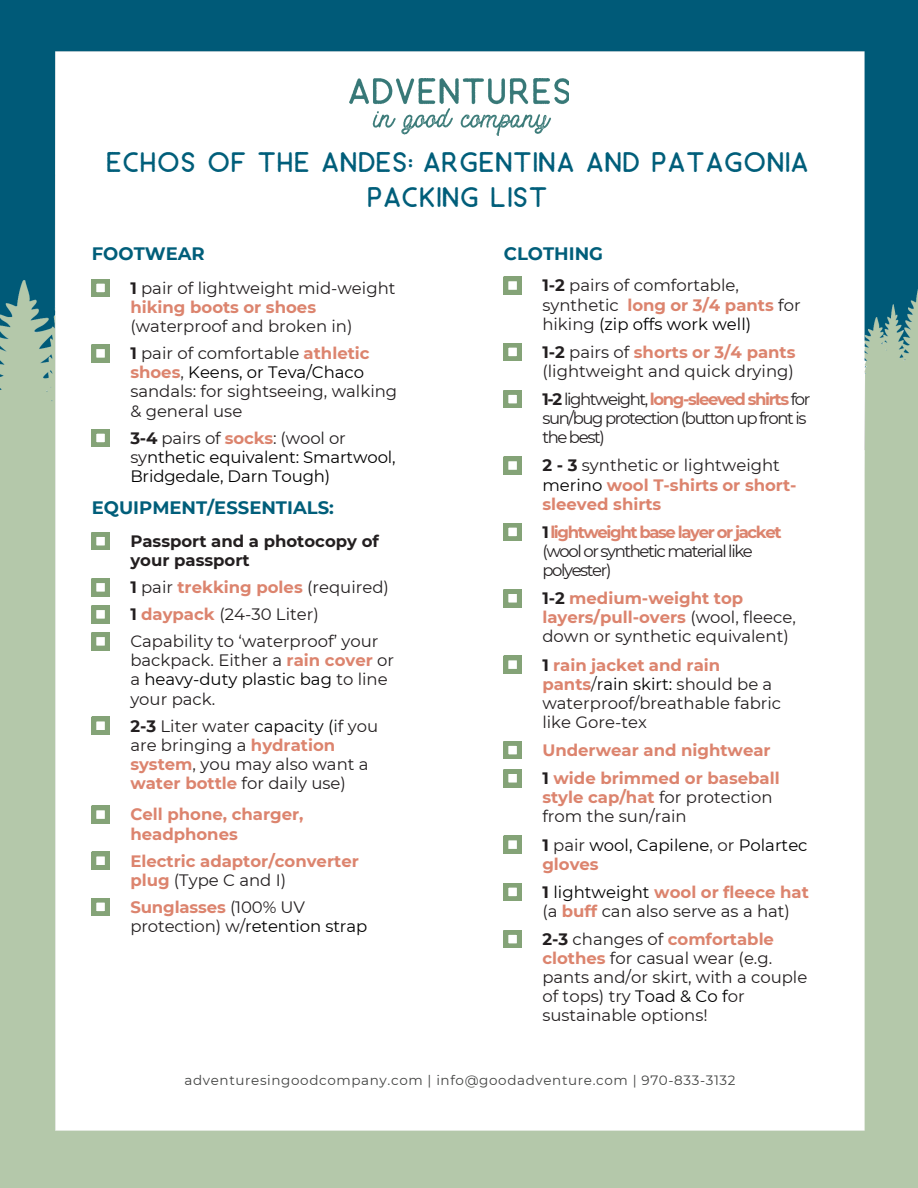
<style>
.page{position:relative;width:918px;height:1188px;background:#fff}
.page>*{position:absolute;margin:0;border:0;box-sizing:border-box;transform-origin:0 0}
.t1{font:27px/34.8px "Motherline Sans Rough";color:#005e7a;text-align:center}
.t2{font:700 18px "Montserrat";color:#005e7a}
.t3{font:16.5px/19.2px "Montserrat";color:#231f20}
.t4{font:700 16.5px/19.2px "Montserrat";color:#dc846e}
.t5{font:16.5px/19.2px "Montserrat";letter-spacing:-.085em;color:#231f20}
.t6{font:16.5px/19.2px "Montserrat";letter-spacing:-.01em;color:#000}
.t7{font:700 16.5px/19.2px "Montserrat";color:#231f20}
.t8{font:13.5px "Montserrat";letter-spacing:.045em;color:#424342}
.s1{font-weight:700}
.s2{font-weight:700;color:#dc846e}
.s3{color:#000}
.s4{font-weight:700;color:#231f20}
.s5{color:#231f20}
.s6{font-weight:400;color:#231f20}
.s7{font-weight:400;color:#000}
</style>
<div class="page">
<img style="left:0;top:0;width:918px;height:1188px">
<img style="left:350px;top:79px;width:219px;height:57px">
<svg style="left:92px;top:429px;width:17px;height:18px"></svg>
<svg style="left:504px;top:930px;width:17px;height:18px"></svg>
<svg style="left:92px;top:579px;width:17px;height:17px"></svg>
<svg style="left:92px;top:606px;width:17px;height:17px"></svg>
<svg style="left:92px;top:633px;width:17px;height:17px"></svg>
<svg style="left:92px;top:279px;width:17px;height:18px"></svg>
<svg style="left:92px;top:345px;width:17px;height:17px"></svg>
<svg style="left:92px;top:532px;width:17px;height:18px"></svg>
<svg style="left:504px;top:343px;width:17px;height:18px"></svg>
<svg style="left:504px;top:390px;width:17px;height:18px"></svg>
<svg style="left:504px;top:590px;width:17px;height:17px"></svg>
<svg style="left:504px;top:457px;width:17px;height:17px"></svg>
<svg style="left:504px;top:523px;width:17px;height:18px"></svg>
<svg style="left:504px;top:656px;width:17px;height:17px"></svg>
<svg style="left:504px;top:770px;width:17px;height:17px"></svg>
<svg style="left:504px;top:741px;width:17px;height:18px"></svg>
<svg style="left:504px;top:836px;width:17px;height:17px"></svg>
<svg style="left:504px;top:883px;width:17px;height:18px"></svg>
<svg style="left:92px;top:717px;width:17px;height:17px"></svg>
<svg style="left:504px;top:277px;width:17px;height:17px"></svg>
<svg style="left:92px;top:806px;width:17px;height:17px"></svg>
<svg style="left:92px;top:852px;width:17px;height:17px"></svg>
<svg style="left:92px;top:898px;width:17px;height:18px"></svg>
<p class="t1" style="left:107px;top:146px;width:705px">ECHOS OF THE ANDES: ARGENTINA AND PATAGONIA<br>PACKING LIST</p>
<p class="t2" style="left:92px;top:243px;width:115px">FOOTWEAR</p>
<h2 class="t3" style="left:130px;top:278px;width:267px"><span class="s1">1</span> pair of lightweight mid-weight <span class="s2">hiking boots or shoes </span>(waterproof and broken in)</h2>
<p class="t3" style="left:130px;top:344px;width:268px"><span class="s1">1</span> pair of comfortable <span class="s2">athletic shoes</span>, <span class="s3">Keens, or Teva/Chaco </span>sandals: for sightseeing, walking &amp; general use</p>
<h1 class="t6" style="left:130px;top:428px;width:267px"><span class="s4">3-4</span> <span class="s5">pairs of</span> <span class="s2">socks</span><span class="s5">: (wool or sy</span>nthetic equivalent: Smartwool,<br>Bridgedale, Darn Tough)</h1>
<p class="t2" style="left:92px;top:497px;width:244px">EQUIPMENT/ESSENTIALS:</p>
<p class="t7" style="left:130px;top:532px;width:250px">Passport and a photocopy of your passport</p>
<p class="t3" style="left:130px;top:578px;width:260px"><span class="s1">1</span> pair <span class="s2">trekking poles</span> (required)</p>
<p class="t3" style="left:130px;top:605px;width:190px"><span class="s1">1</span> <span class="s2">daypack</span> (24-30 Liter)</p>
<p class="t3" style="left:130px;top:632px;width:265px">Capability to ‘waterproof’ your backpack. Either a <span class="s2">rain cover</span> or a <span class="s3">heavy-duty plastic bag</span> to line your pack.</p>
<p class="t3" style="left:130px;top:716px;width:249px"><span class="s1">2-3</span> Liter water <span class="s3">capacity (</span>if you are bringing a <span class="s2">hydration system</span>, you may also want a <span class="s2">water bottle</span> for daily use)</p>
<h2 class="t4" style="left:130px;top:805px;width:175px">Cell phone, charger, headphones</h2>
<p class="t4" style="left:130px;top:851px;width:230px">Electric adaptor/converter plug <span class="s6">(Type C and I)</span></p>
<p class="t3" style="left:130px;top:897px;width:238px"><span class="s2">Sunglasses</span> (100% UV protection) w/<span class="s3">retention strap</span></p>
<h2 class="t2" style="left:504px;top:243px;width:101px">CLOTHING</h2>
<p class="t3" style="left:542px;top:276px;width:260px"><span class="s1">1-2</span> pairs of comfortable, synthetic <span class="s2">long or 3/4 pants</span> for hiking <span class="s3">(zip offs work well)</span></p>
<p class="t4" style="left:542px;top:342px;width:255px"><span class="s5">1-2</span> <span class="s6">pairs of</span> shorts or 3/4 pants</p>
<p class="t3" style="left:542px;top:361px;width:253px">(lightweight and quick drying)</p>
<p class="t5" style="left:542px;top:389px;width:270px"><span class="s1">1-2</span> lightweight, <span class="s2">long-sleeved shirts</span> for sun/bug protection (button up front is the best)</p>
<p class="t4" style="left:542px;top:456px;width:256px"><span class="s5">2 - 3</span> <span class="s6">synthetic or lightweight </span><span class="s7">merino</span> wool T-shirts or short&shy;sleeved shirts</p>
<p class="t5" style="left:542px;top:522px;width:241px"><span class="s1">1</span> <span class="s2">lightweight base layer or jacket </span>(wool or synthetic material like polyester)</p>
<p class="t3" style="left:542px;top:589px;width:255px"><span class="s1">1-2</span> <span class="s2">medium-weight top layers/pull-overs</span> (wool, fleece, down or synthetic equivalent)</p>
<p class="t3" style="left:542px;top:655px;width:240px"><span class="s1">1</span> <span class="s2">rain jacket and rain pants</span>/<span class="s3">rain skirt:</span> should be a waterproof/breathable fabric like Gore-tex</p>
<p class="t4" style="left:542px;top:740px;width:230px">Underwear and nightwear</p>
<p class="t4" style="left:542px;top:769px;width:239px"><span class="s5">1</span> wide brimmed or baseball style cap/hat <span class="s6">for protection from the sun/rain</span></p>
<p class="t6" style="left:542px;top:835px;width:267px"><span class="s4">1</span> <span class="s5">pair</span> wool, Capilene<span class="s5">, or</span> Polartec <span class="s2">gloves</span></p>
<p class="t3" style="left:542px;top:882px;width:268px"><span class="s1">1</span> <span class="s3">lightweight</span> <span class="s2">wool or fleece hat </span>(a <span class="s2">buff</span> can also serve as a hat)</p>
<p class="t3" style="left:542px;top:929px;width:266px"><span class="s1">2-3</span> changes of <span class="s2">comfortable clothes</span> for casual wear (e.g. pants and/or skirt, with a couple of tops) try <span class="s3">Toad &amp; Co f</span>or sustainable options!</p>
<p class="t8" style="left:184px;top:1072px;width:553px">adventuresingoodcompany.com | info@goodadventure.com | 970-833-3132</p>
</div>
